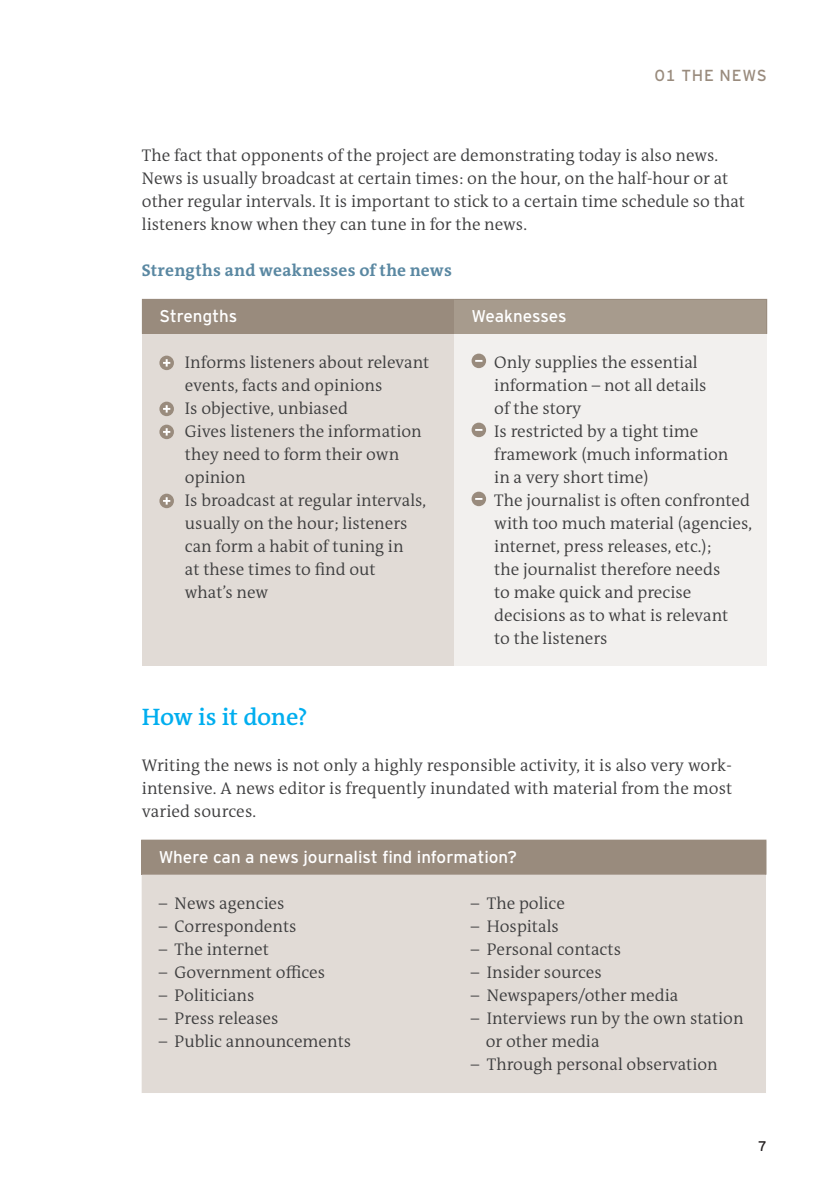
<style>
.page{position:relative;width:840px;height:1191px;background:#fff}
.page>*{position:absolute;margin:0;border:0;box-sizing:border-box;transform-origin:0 0}
.t1{font:600 24px "DW The Antiqua B W6";letter-spacing:-.015em;color:#00aeef}
.t2{font:300 17px/23px "DW The Antiqua B W4";color:#3e3e3f}
.t3{font:17px "Interstate DW";color:#fff}
.t4{font:700 17px "DW The Antiqua B W7";letter-spacing:.01em;color:#5a88a2}
.t5{font:16px "Interstate DW Line";letter-spacing:.05em;color:#998b7d}
.t6{font:14px "Interstate DW";color:#231f20}
</style>
<div class="page">
<div style="left:142px;top:299px;width:312px;height:35px;background:#998b7d"></div>
<div style="left:454px;top:299px;width:312px;height:35px;background:#a79b8d"></div>
<div style="left:142px;top:334px;width:312px;height:331px;background:#e1dbd6"></div>
<div style="left:454px;top:334px;width:312px;height:331px;background:#f2f0ee"></div>
<hr style="left:454px;top:299px;width:312px;height:1px;background:#998b7d">
<hr style="left:765px;top:300px;width:1px;height:34px;background:#998b7d">
<svg style="left:159px;top:355px;width:15px;height:15px"></svg>
<svg style="left:163px;top:359px;width:7px;height:7px"></svg>
<svg style="left:159px;top:401px;width:15px;height:15px"></svg>
<svg style="left:163px;top:405px;width:7px;height:7px"></svg>
<svg style="left:159px;top:424px;width:15px;height:15px"></svg>
<svg style="left:163px;top:428px;width:7px;height:7px"></svg>
<svg style="left:159px;top:493px;width:15px;height:15px"></svg>
<svg style="left:163px;top:497px;width:7px;height:7px"></svg>
<div style="left:471px;top:353px;width:15px;height:15px;background:#998b7d;border-radius:50%"></div>
<svg style="left:475px;top:360px;width:7px;height:2px"></svg>
<div style="left:471px;top:422px;width:15px;height:15px;background:#998b7d;border-radius:50%"></div>
<svg style="left:475px;top:429px;width:7px;height:2px"></svg>
<div style="left:471px;top:491px;width:15px;height:15px;background:#998b7d;border-radius:50%"></div>
<svg style="left:475px;top:498px;width:7px;height:2px"></svg>
<div style="left:142px;top:840px;width:623px;height:34px;background:#998b7d"></div>
<div style="left:142px;top:874px;width:623px;height:219px;background:#e1dbd6"></div>
<hr style="left:141px;top:839px;width:312px;height:1px;background:#998b7d">
<hr style="left:141px;top:840px;width:1px;height:34px;background:#998b7d">
<hr style="left:453px;top:839px;width:313px;height:1px;background:#998b7d">
<hr style="left:765px;top:840px;width:1px;height:34px;background:#998b7d">
<p class="t5" style="left:654px;top:66px;width:114px">01 THE NEWS</p>
<p class="t2" style="left:142px;top:144px;width:604px">The fact that opponents of the project are demonstrating today is also news.<br>News is usually broadcast at certain times: on the hour, on the half-hour or at other regular intervals. It is important to stick to a certain time schedule so that listeners know when they can tune in for the news.</p>
<p class="t4" style="left:142px;top:259px;width:311px">Strengths and weaknesses of the news</p>
<p class="t3" style="left:159px;top:306px;width:79px">Strengths</p>
<p class="t3" style="left:471px;top:306px;width:96px">Weaknesses</p>
<p class="t2" style="left:185px;top:351px;width:246px">Informs listeners about relevant events, facts and opinions<br>Is objective, unbiased<br>Gives listeners the information they need to form their own opinion<br>Is broadcast at regular intervals, usually on the hour; listeners can form a habit of tuning in<br>at these times to find out<br>what’s new</p>
<p class="t2" style="left:494px;top:351px;width:259px">Only supplies the essential information – not all details<br>of the story<br>Is restricted by a tight time framework (much information<br>in a very short time)<br>The journalist is often confronted with too much material (agencies, internet, press releases, etc.);<br>the journalist therefore needs<br>to make quick and precise decisions as to what is relevant<br>to the listeners</p>
<h1 class="t1" style="left:142px;top:701px;width:167px">How is it done?</h1>
<p class="t2" style="left:142px;top:753px;width:591px;text-align:justify">Writing the news is not only a highly responsible activity, it is also very work&shy;intensive. A news editor is frequently inundated with material from the most varied sources.</p>
<p class="t3" style="left:159px;top:847px;width:359px">Where can a news journalist find information?</p>
<p class="t2" style="left:159px;top:891px;width:127px">– News agencies</p>
<p class="t2" style="left:159px;top:914px;width:139px">– Correspondents</p>
<p class="t2" style="left:159px;top:937px;width:112px">– The internet</p>
<p class="t2" style="left:159px;top:960px;width:168px">– Government offices</p>
<p class="t2" style="left:159px;top:983px;width:97px">– Politicians</p>
<p class="t2" style="left:159px;top:1006px;width:121px">– Press releases</p>
<p class="t2" style="left:159px;top:1029px;width:194px">– Public announcements</p>
<p class="t2" style="left:470px;top:891px;width:95px">– The police</p>
<p class="t2" style="left:470px;top:914px;width:89px">– Hospitals</p>
<p class="t2" style="left:470px;top:937px;width:152px">– Personal contacts</p>
<p class="t2" style="left:470px;top:960px;width:132px">– Insider sources</p>
<p class="t2" style="left:470px;top:983px;width:209px">– Newspapers/other media</p>
<p class="t2" style="left:485px;top:1006px;width:259px;text-indent:-15px">– Interviews run by the own station or other media</p>
<p class="t2" style="left:470px;top:1052px;width:248px">– Through personal observation</p>
<p class="t6" style="left:758px;top:1138px;width:10px">7</p>
</div>
